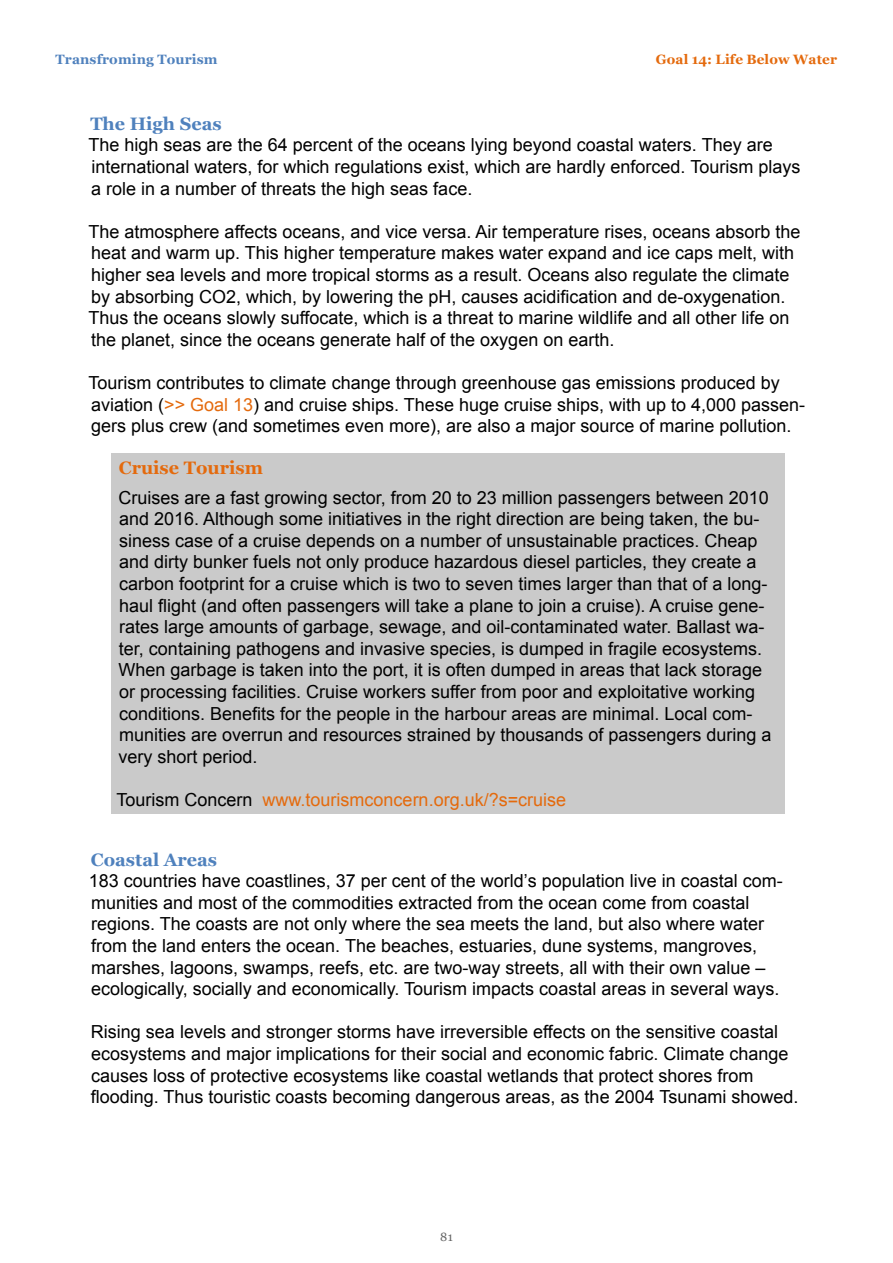
<style>
.page{position:relative;width:893px;height:1263px;background:#fff}
.page>*{position:absolute;margin:0;border:0;box-sizing:border-box;transform-origin:0 0}
.t1{font:18px/21.6px "Arial";color:#000}
.t2{font:18px "Arial";color:#e46a0d}
.t3{font:700 18px "Georgia";color:#4f81bd}
.t4{font:700 18px "Georgia";color:#e46a0d}
.t5{font:700 13.5px "Georgia";letter-spacing:.01em;color:#e46a0d}
.t6{font:700 13.5px "Georgia";letter-spacing:.01em;color:#4f81bd}
.t7{font:12px "Georgia";color:#646464}
.s1{color:#e46a0d}
.s2{color:#000}
</style>
<div class="page">
<div style="left:111px;top:453px;width:673px;height:360px;background:#cacaca"></div>
<p class="t6" style="left:55px;top:52px;width:164px">Transfroming Tourism</p>
<p class="t5" style="left:656px;top:52px;width:183px">Goal 14: Life Below Water</p>
<p class="t3" style="left:90px;top:113px;width:133px">The High Seas</p>
<p class="t1" style="left:89px;top:134px;width:713px">The high seas are the 64 percent of the oceans lying beyond coastal waters. They are international waters, for which regulations exist, which are hardly enforced. Tourism plays a role in a number of threats the high seas face.</p>
<p class="t1" style="left:89px;top:221px;width:714px">The atmosphere affects oceans, and vice versa. Air temperature rises, oceans absorb the heat and warm up. This higher temperature makes water expand and ice caps melt, with higher sea levels and more tropical storms as a result. Oceans also regulate the climate by absorbing CO2, which, by lowering the pH, causes acidification and de-oxygenation.<br>Thus the oceans slowly suffocate, which is a threat to marine wildlife and all other life on the planet, since the oceans generate half of the oxygen on earth.</p>
<p class="t1" style="left:89px;top:372px;width:718px">Tourism contributes to climate change through greenhouse gas emissions produced by aviation (<span class="s1">&gt;&gt; Goal 13</span>) and cruise ships. These huge cruise ships, with up to 4,000 passen&shy;gers plus crew (and sometimes even more), are also a major source of marine pollution.</p>
<p class="t4" style="left:119px;top:458px;width:146px">Cruise Tourism</p>
<p class="t1" style="left:118px;top:486px;width:655px">Cruises are a fast growing sector, from 20 to 23 million passengers between 2010 and 2016. Although some initiatives in the right direction are being taken, the bu&shy;siness case of a cruise depends on a number of unsustainable practices. Cheap and dirty bunker fuels not only produce hazardous diesel particles, they create a carbon footprint for a cruise which is two to seven times larger than that of a long&shy;haul flight (and often passengers will take a plane to join a cruise). A cruise gene&shy;rates large amounts of garbage, sewage, and oil-contaminated water. Ballast wa&shy;ter, containing pathogens and invasive species, is dumped in fragile ecosystems.<br>When garbage is taken into the port, it is often dumped in areas that lack storage or processing facilities. Cruise workers suffer from poor and exploitative working conditions. Benefits for the people in the harbour areas are minimal. Local com&shy;munities are overrun and resources strained by thousands of passengers during a very short period.</p>
<p class="t2" style="left:117px;top:790px;width:451px"><span class="s2">Tourism Concern</span> www.tourismconcern.org.uk/?s=cruise</p>
<p class="t3" style="left:91px;top:849px;width:128px">Coastal Areas</p>
<p class="t1" style="left:89px;top:870px;width:696px">183 countries have coastlines, 37 per cent of the world’s population live in coastal com&shy;munities and most of the commodities extracted from the ocean come from coastal regions. The coasts are not only where the sea meets the land, but also where water from the land enters the ocean. The beaches, estuaries, dune systems, mangroves, marshes, lagoons, swamps, reefs, etc. are two-way streets, all with their own value – ecologically, socially and economically. Tourism impacts coastal areas in several ways.</p>
<p class="t1" style="left:91px;top:1021px;width:709px">Rising sea levels and stronger storms have irreversible effects on the sensitive coastal ecosystems and major implications for their social and economic fabric. Climate change causes loss of protective ecosystems like coastal wetlands that protect shores from flooding. Thus touristic coasts becoming dangerous areas, as the 2004 Tsunami showed.</p>
<p class="t7" style="left:440px;top:1229px;width:14px">81</p>
</div>
